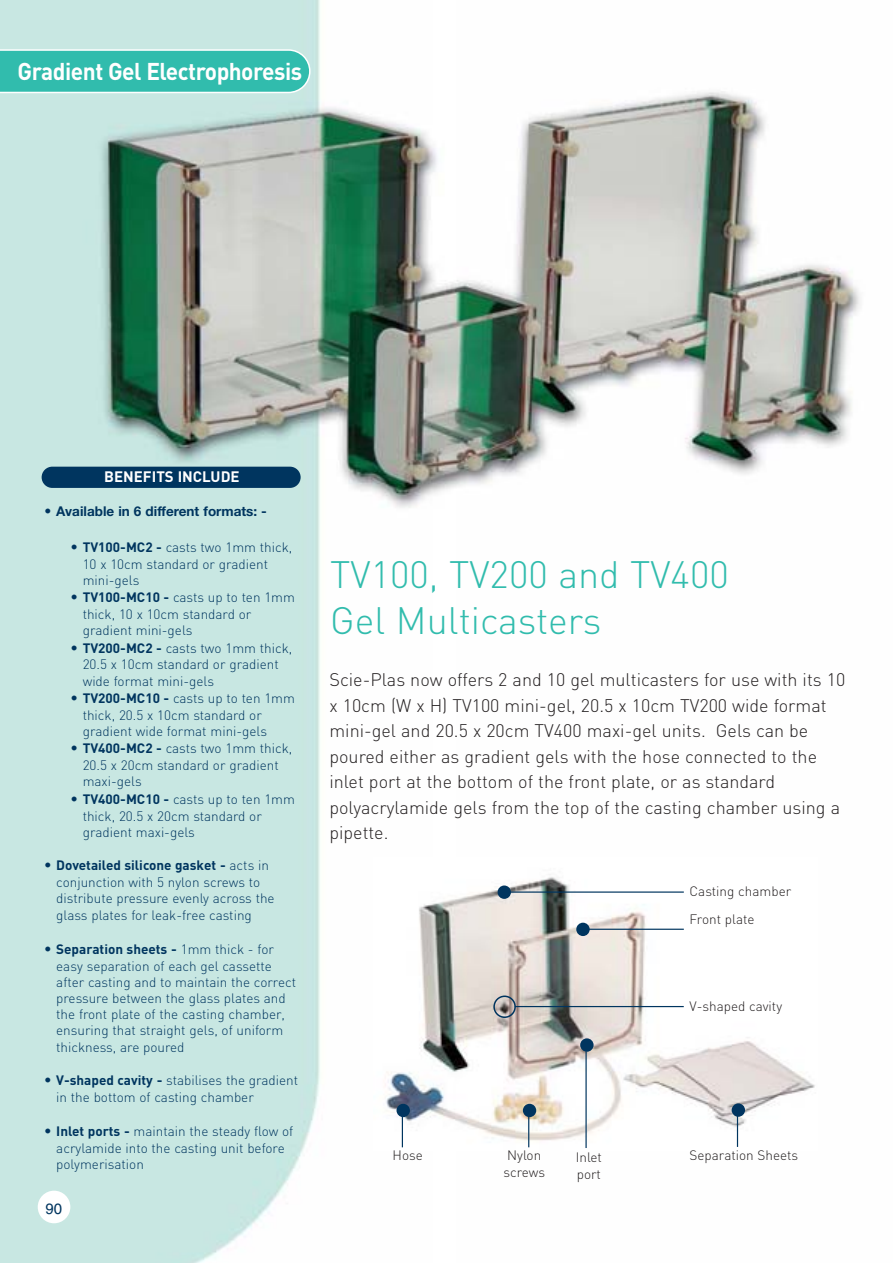
<style>
.page{position:relative;width:893px;height:1263px;background:#fff}
.page>*{position:absolute;margin:0;border:0;box-sizing:border-box;transform-origin:0 0}
.t1{font:300 37.65px/45.3px "DIN";color:#31bcad}
.t2{font:700 24px "DIN";letter-spacing:-.02em;color:#fff;scale:.94 1}
.t3{font:300 18px/25.5px "DIN";color:#231f20}
.t4{font:700 15px "DIN";color:#fff}
.t5{font:15px "Helvetica";color:#00355f}
.t6{font:300 13.5px/16.5px "DIN";color:#00355f}
.t7{font:300 13.5px/28px "DIN";color:#231f20}
.t8{font:700 13.5px "Helvetica Neue";color:#00355f}
.s1{font-family:"DIN";font-weight:300;font-size:15px}
.s2{font-family:"DIN"}
.s3{font-size:15px}
.s4{font-weight:700}
</style>
<div class="page">
<img style="left:0;top:0;width:860px;height:1263px">
<div style="left:38px;top:1191px;width:32px;height:32px;background:#fff;border-radius:50%"></div>
<img style="left:373px;top:857px;width:444px;height:293px">
<div style="left:42px;top:467px;width:258px;height:21px;background:#00355f;border-radius:11px"></div>
<div style="left:497px;top:886px;width:14px;height:13px;background:#00355f;border-radius:50%"></div>
<hr style="left:508px;top:891px;width:175px;height:2px;background:#00355f">
<div style="left:576px;top:923px;width:13px;height:13px;background:#00355f;border-radius:50%"></div>
<hr style="left:587px;top:929px;width:96px;height:1px;background:#00355f">
<svg style="left:493px;top:996px;width:23px;height:22px"></svg>
<hr style="left:515px;top:1006px;width:168px;height:1px;background:#00355f">
<div style="left:396px;top:1104px;width:14px;height:13px;background:#00355f;border-radius:50%"></div>
<hr style="left:402px;top:1113px;width:1px;height:34px;background:#00355f">
<div style="left:523px;top:1104px;width:13px;height:13px;background:#00355f;border-radius:50%"></div>
<hr style="left:528px;top:1113px;width:1px;height:34px;background:#00355f">
<div style="left:580px;top:1038px;width:13px;height:14px;background:#00355f;border-radius:50%"></div>
<hr style="left:585px;top:1051px;width:1px;height:97px;background:#00355f">
<div style="left:731px;top:1103px;width:14px;height:14px;background:#00355f;border-radius:50%"></div>
<hr style="left:736px;top:1112px;width:2px;height:35px;background:#00355f">
<svg style="left:0;top:49px;width:310px;height:44px;background:#41c1b3"></svg>
<p class="t2" style="left:18px;top:62px;width:304px">Gradient Gel Electrophoresis</p>
<p class="t4" style="left:104px;top:471px;width:137px">BENEFITS INCLUDE</p>
<p class="t8" style="left:44px;top:506px;width:224px"><span class="s1">•</span> Available in 6 different formats: <span class="s2">-</span></p>
<p class="t6" style="left:83px;top:540px;width:211px;text-indent:-12px"><span class="s3">•</span> <span class="s4">TV100-MC2 -</span> casts two 1mm thick,<br>10 x 10cm standard or gradient mini-gels</p>
<p class="t6" style="left:83px;top:591px;width:214px;text-indent:-12px"><span class="s3">•</span> <span class="s4">TV100-MC10 -</span> casts up to ten 1mm thick, 10 x 10cm standard or gradient mini-gels</p>
<p class="t6" style="left:83px;top:641px;width:211px;text-indent:-12px"><span class="s3">•</span> <span class="s4">TV200-MC2 -</span> casts two 1mm thick,<br>20.5 x 10cm standard or gradient wide format mini-gels</p>
<p class="t6" style="left:83px;top:691px;width:214px;text-indent:-12px"><span class="s3">•</span> <span class="s4">TV200-MC10 -</span> casts up to ten 1mm thick, 20.5 x 10cm standard or gradient wide format mini-gels</p>
<p class="t6" style="left:83px;top:742px;width:211px;text-indent:-12px"><span class="s3">•</span> <span class="s4">TV400-MC2 -</span> casts two 1mm thick,<br>20.5 x 20cm standard or gradient maxi-gels</p>
<p class="t6" style="left:83px;top:792px;width:214px;text-indent:-12px"><span class="s3">•</span> <span class="s4">TV400-MC10 -</span> casts up to ten 1mm thick, 20.5 x 20cm standard or gradient maxi-gels</p>
<p class="t6" style="left:56px;top:859px;width:220px;text-indent:-12px"><span class="s3">•</span> <span class="s4">Dovetailed silicone gasket -</span> acts in conjunction with 5 nylon screws to distribute pressure evenly across the glass plates for leak-free casting</p>
<p class="t6" style="left:56px;top:942px;width:241px;text-indent:-12px"><span class="s3">•</span> <span class="s4">Separation sheets -</span> 1mm thick - for easy separation of each gel cassette after casting and to maintain the correct pressure between the glass plates and the front plate of the casting chamber, ensuring that straight gels, of uniform thickness, are poured</p>
<p class="t6" style="left:56px;top:1073px;width:243px;text-indent:-12px"><span class="s3">•</span> <span class="s4">V-shaped cavity -</span> stabilises the gradient in the bottom of casting chamber</p>
<p class="t6" style="left:56px;top:1125px;width:238px;text-indent:-12px"><span class="s3">•</span> <span class="s4">Inlet ports -</span> maintain the steady flow of acrylamide into the casting unit before polymerisation</p>
<p class="t5" style="left:46px;top:1204px;width:18px">90</p>
<p class="t1" style="left:330px;top:557px;width:400px">TV100, TV200 and TV400<br>Gel Multicasters</p>
<p class="t3" style="left:329px;top:669px;width:517px">Scie-Plas now offers 2 and 10 gel multicasters for use with its 10 x 10cm (W x H) TV100 mini-gel, 20.5 x 10cm TV200 wide format mini-gel and 20.5 x 20cm TV400 maxi-gel units. Gels can be poured either as gradient gels with the hose connected to the inlet port at the bottom of the front plate, or as standard polyacrylamide gels from the top of the casting chamber using a pipette.</p>
<p class="t7" style="left:689px;top:879px;width:103px">Casting chamber<br>Front plate</p>
<p class="t7" style="left:392px;top:1143px;width:32px">Hose</p>
<p class="t7" style="left:689px;top:993px;width:94px">V-shaped cavity</p>
<p class="t7" style="left:503px;top:1149px;width:43px;line-height:16.5px">Nylon screws</p>
<p class="t7" style="left:575px;top:1145px;width:28px">Inlet</p>
<p class="t7" style="left:689px;top:1143px;width:110px">Separation Sheets</p>
<p class="t7" style="left:576px;top:1162px;width:26px">port</p>
</div>
